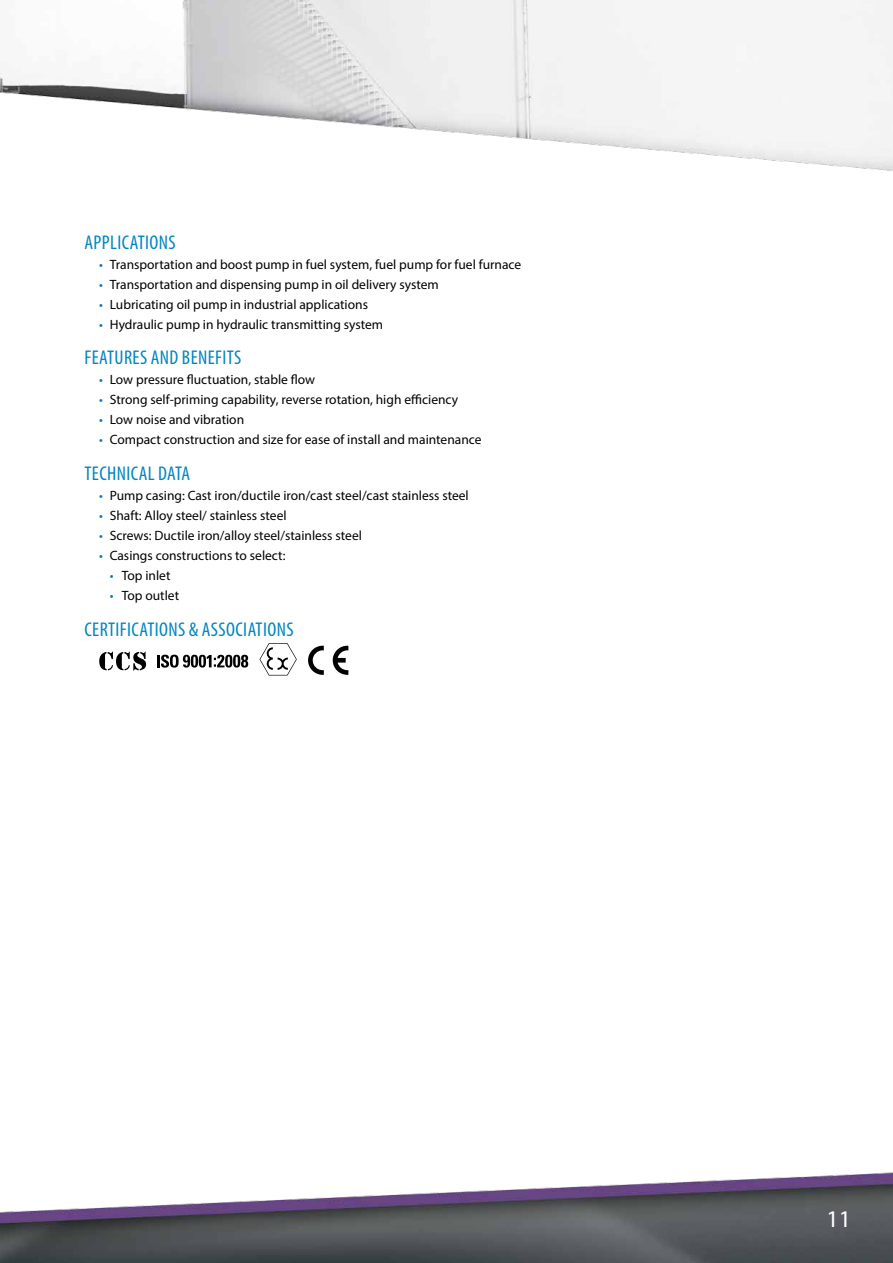
<style>
.page{position:relative;width:893px;height:1263px;background:#fff}
.page>*{position:absolute;margin:0;border:0;box-sizing:border-box;transform-origin:0 0}
.t1{font:24px "Myriad Pro";color:#fff}
.t2{font:condensed 19.95px "Myriad Pro";letter-spacing:.02em;color:#0085c0}
.t3{font:13.5px "Myriad Pro";color:#000}
.s1{color:#0078ae}
</style>
<div class="page">
<img style="left:0;top:0;width:893px;height:171px">
<img style="left:0;top:1172px;width:893px;height:91px">
<svg style="left:308px;top:646px;width:16px;height:29px"></svg>
<svg style="left:333px;top:646px;width:15px;height:29px"></svg>
<svg style="left:99px;top:651px;width:47px;height:20px"></svg>
<svg style="left:157px;top:655px;width:91px;height:13px"></svg>
<svg style="left:259px;top:643px;width:38px;height:32px"></svg>
<img style="left:0;top:131px;width:15px;height:40px">
<h2 class="t2" style="left:84px;top:230px;width:93px">APPLICATIONS</h2>
<p class="t3" style="left:99px;top:256px;width:424px"><span class="s1">•</span> Transportation and boost pump in fuel system, fuel pump for fuel furnace</p>
<p class="t3" style="left:99px;top:276px;width:341px"><span class="s1">•</span> Transportation and dispensing pump in oil delivery system</p>
<p class="t3" style="left:99px;top:296px;width:270px"><span class="s1">•</span> Lubricating oil pump in industrial applications</p>
<p class="t3" style="left:99px;top:316px;width:285px"><span class="s1">•</span> Hydraulic pump in hydraulic transmitting system</p>
<h2 class="t2" style="left:84px;top:346px;width:158px">FEATURES AND BENEFITS</h2>
<p class="t3" style="left:99px;top:371px;width:217px"><span class="s1">•</span> Low pressure fluctuation, stable flow</p>
<p class="t3" style="left:99px;top:391px;width:360px"><span class="s1">•</span> Strong self-priming capability, reverse rotation, high efficiency</p>
<p class="t3" style="left:99px;top:411px;width:146px"><span class="s1">•</span> Low noise and vibration</p>
<p class="t3" style="left:99px;top:431px;width:384px"><span class="s1">•</span> Compact construction and size for ease of install and maintenance</p>
<h2 class="t2" style="left:84px;top:461px;width:107px">TECHNICAL DATA</h2>
<p class="t3" style="left:99px;top:487px;width:371px"><span class="s1">•</span> Pump casing: Cast iron/ductile iron/cast steel/cast stainless steel</p>
<p class="t3" style="left:99px;top:507px;width:189px"><span class="s1">•</span> Shaft: Alloy steel/ stainless steel</p>
<p class="t3" style="left:99px;top:527px;width:264px"><span class="s1">•</span> Screws: Ductile iron/alloy steel/stainless steel</p>
<p class="t3" style="left:99px;top:547px;width:188px"><span class="s1">•</span> Casings constructions to select:</p>
<p class="t3" style="left:110px;top:567px;width:62px"><span class="s1">•</span> Top inlet</p>
<p class="t3" style="left:110px;top:587px;width:71px"><span class="s1">•</span> Top outlet</p>
<h2 class="t2" style="left:84px;top:617px;width:211px">CERTIFICATIONS &amp; ASSOCIATIONS</h2>
<h1 class="t1" style="left:826px;top:1204px;width:26px">11</h1>
</div>
